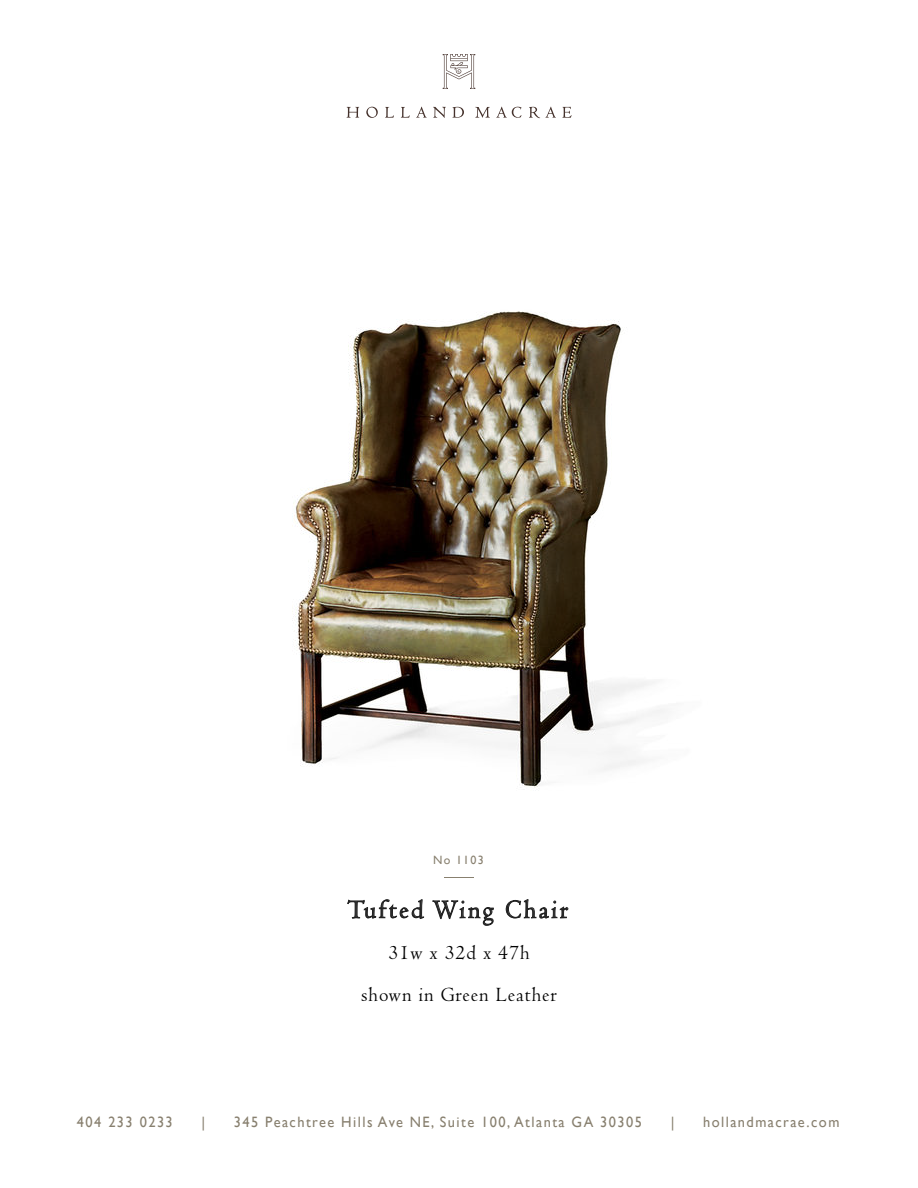
<style>
.page{position:relative;width:918px;height:1188px;background:#fff}
.page>*{position:absolute;margin:0;border:0;box-sizing:border-box;transform-origin:0 0}
.t1{font:27px "Centaur";letter-spacing:.1em;color:#222;scale:.96 1}
.t2{font:21px/42px "Centaur";letter-spacing:.05em;color:#000;text-align:center;scale:.96 1}
.t3{font:15px "Gill Sans";letter-spacing:.1em;color:#88806f;scale:.96 1}
.t4{font:12px "Gill Sans";letter-spacing:.1em;color:#88806f}
</style>
<div class="page">
<img style="left:292px;top:311px;width:373px;height:598px">
<svg style="left:346px;top:107px;width:13px;height:11px"></svg>
<svg style="left:366px;top:107px;width:12px;height:11px"></svg>
<svg style="left:385px;top:107px;width:9px;height:11px"></svg>
<svg style="left:401px;top:107px;width:9px;height:11px"></svg>
<svg style="left:416px;top:107px;width:11px;height:11px"></svg>
<svg style="left:433px;top:107px;width:13px;height:11px"></svg>
<svg style="left:453px;top:107px;width:11px;height:11px"></svg>
<svg style="left:475px;top:107px;width:15px;height:11px"></svg>
<svg style="left:496px;top:107px;width:25px;height:11px"></svg>
<svg style="left:529px;top:107px;width:27px;height:11px"></svg>
<svg style="left:562px;top:107px;width:10px;height:11px"></svg>
<svg style="left:443px;top:54px;width:32px;height:35px"></svg>
<svg style="left:347px;top:899px;width:77px;height:20px"></svg>
<svg style="left:432px;top:900px;width:62px;height:26px"></svg>
<svg style="left:506px;top:896px;width:63px;height:23px"></svg>
<hr style="left:444px;top:877px;width:30px;height:1px;background:#88806f">
<p class="t4" style="left:433px;top:853px;width:52px">No 1103</p>
<h1 class="t1" style="left:347px;top:895px;width:231px">Tufted Wing Chair</h1>
<h2 class="t2" style="left:361px;top:932px;width:206px">31w x 32d x 47h shown in Green Leather</h2>
<p class="t3" style="left:77px;top:1113px;width:101px">404 233 0233</p>
<p class="t3" style="left:202px;top:1113px;width:5px">|</p>
<p class="t3" style="left:234px;top:1113px;width:427px">345 Peachtree Hills Ave NE, Suite 100, Atlanta GA 30305</p>
<p class="t3" style="left:671px;top:1113px;width:5px">|</p>
<p class="t3" style="left:703px;top:1113px;width:144px">hollandmacrae.com</p>
</div>
